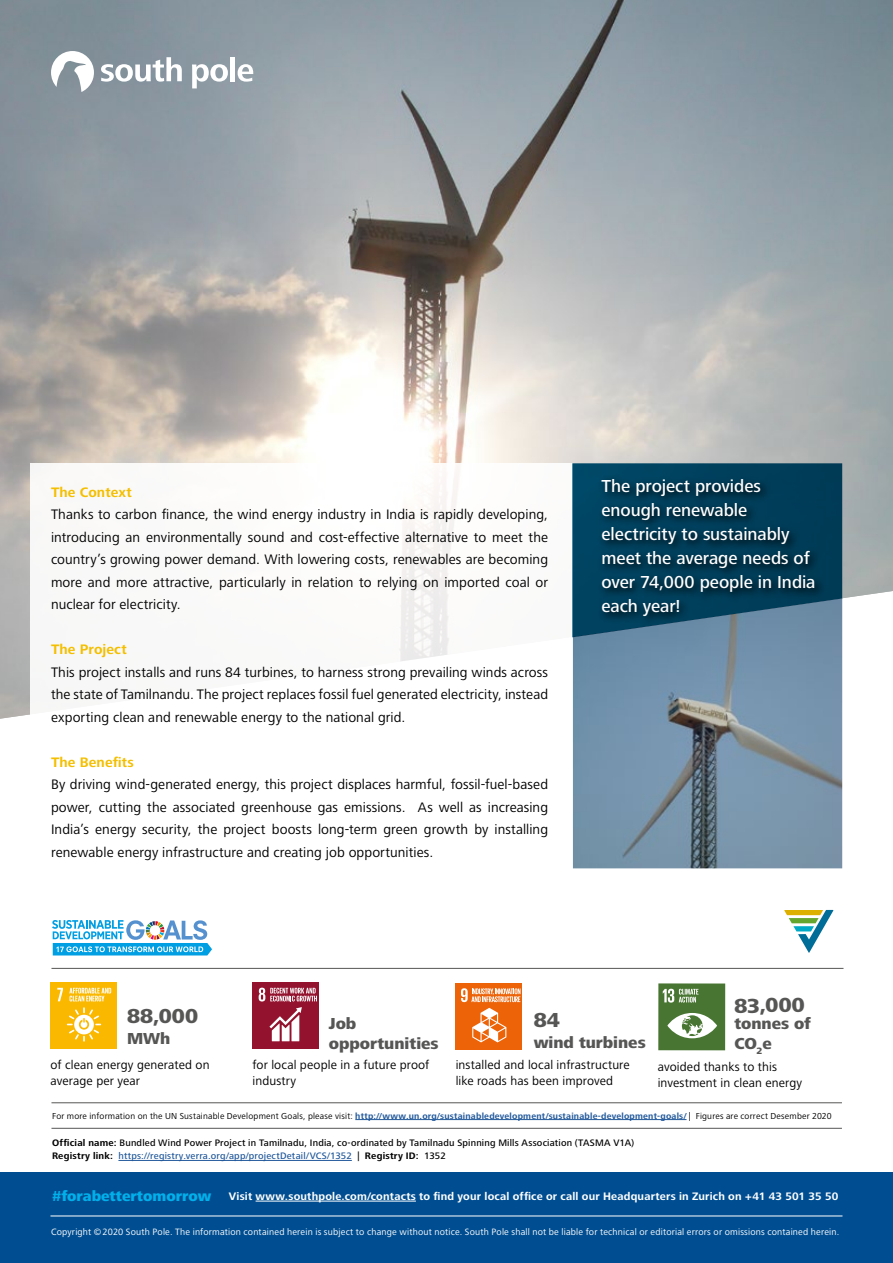
<style>
.page{position:relative;width:893px;height:1263px;background:#fff}
.page>*{position:absolute;margin:0;border:0;box-sizing:border-box;transform-origin:0 0}
.t1{font:800 21px "Frutiger Next LT";letter-spacing:.005em;color:#565655}
.t2{font:500 18px/24px "Frutiger Next LT";letter-spacing:-.005em;color:#fff}
.t3{font:800 16.5px/19.8px "Frutiger Next LT";color:#565655}
.t4{font:800 15px "Frutiger Next LT";color:#00b0eb}
.t5{font:14.25px/22.5px "Frutiger Next LT";letter-spacing:.005em;color:#000;text-align:justify}
.t6{font:700 14.25px "Frutiger Next LT";letter-spacing:.01em;color:#f4bf00}
.t7{font:12.75px/15.8px "Frutiger Next LT";letter-spacing:.01em;color:#000}
.t8{font:700 11.25px "Frutiger Next LT";letter-spacing:.015em;color:#fff}
.t9{font:500 9.75px/13.5px "Frutiger Next LT";letter-spacing:.02em;color:#000}
.t10{font:9.45px "Frutiger Next LT";letter-spacing:.02em;color:#fff}
.t11{font:9px "Frutiger Next LT";letter-spacing:.02em;color:#000}
.s1{font-weight:700;color:#22599b}
.s2{font-weight:700}
.s3{color:#22599b}
</style>
<div class="page">
<img style="left:572px;top:719px;width:270px;height:149px">
<img style="left:0;top:0;width:893px;height:719px">
<div style="left:30px;top:463px;width:542px;height:405px;background:#fff"></div>
<svg style="left:52px;top:920px;width:160px;height:35px"></svg>
<hr style="left:51px;top:968px;width:792px;height:1px;background:#565655">
<svg style="left:572px;top:463px;width:270px;height:174px;background:#1d5672"></svg>
<svg style="left:597px;top:475px;width:228px;height:151px;background:#063c55"></svg>
<div style="left:0;top:1172px;width:893px;height:91px;background:#004e91"></div>
<hr style="left:256px;top:1201px;width:160px;height:1px;background:#fff">
<hr style="left:50px;top:1215px;width:792px;height:1px;background:#fff">
<hr style="left:355px;top:1119px;width:331px;height:1px;background:#22599b">
<hr style="left:51px;top:1102px;width:791px;height:1px;background:#565655">
<div style="left:51px;top:982px;width:66px;height:67px;background:#fbb800"></div>
<svg style="left:67px;top:1007px;width:34px;height:35px"></svg>
<svg style="left:57px;top:988px;width:6px;height:13px"></svg>
<svg style="left:69px;top:988px;width:42px;height:13px"></svg>
<div style="left:252px;top:982px;width:67px;height:67px;background:#93122e"></div>
<svg style="left:269px;top:1007px;width:33px;height:34px"></svg>
<svg style="left:259px;top:988px;width:58px;height:13px"></svg>
<svg style="left:101px;top:57px;width:81px;height:25px"></svg>
<svg style="left:192px;top:64px;width:36px;height:24px"></svg>
<div style="left:230px;top:57px;width:5px;height:24px;background:#fff"></div>
<svg style="left:238px;top:64px;width:15px;height:18px"></svg>
<svg style="left:51px;top:51px;width:43px;height:41px"></svg>
<svg style="left:784px;top:910px;width:49px;height:43px"></svg>
<hr style="left:118px;top:1160px;width:234px;height:1px;background:#22599b">
<hr style="left:51px;top:1128px;width:791px;height:1px;background:#565655">
<div style="left:455px;top:983px;width:67px;height:67px;background:#ec6308"></div>
<svg style="left:472px;top:1008px;width:34px;height:34px"></svg>
<svg style="left:461px;top:988px;width:59px;height:14px"></svg>
<div style="left:658px;top:983px;width:67px;height:67px;background:#487632"></div>
<svg style="left:667px;top:1013px;width:50px;height:25px"></svg>
<svg style="left:663px;top:989px;width:35px;height:13px"></svg>
<p class="t6" style="left:51px;top:484px;width:82px">The Context</p>
<p class="t5" style="left:51px;top:503px;width:499px">Thanks to carbon finance, the wind energy industry in India is rapidly developing, introducing an environmentally sound and cost-effective alternative to meet the country’s growing power demand. With lowering costs, renewables are becoming more and more attractive, particularly in relation to relying on imported coal or nuclear for electricity.</p>
<p class="t6" style="left:51px;top:641px;width:77px">The Project</p>
<p class="t5" style="left:51px;top:661px;width:499px">This project installs and runs 84 turbines, to harness strong prevailing winds across the state of Tamilnandu. The project replaces fossil fuel generated electricity, instead exporting clean and renewable energy to the national grid.</p>
<p class="t6" style="left:51px;top:754px;width:84px">The Benefits</p>
<p class="t5" style="left:51px;top:773px;width:499px">By driving wind-generated energy, this project displaces harmful, fossil-fuel-based power, cutting the associated greenhouse gas emissions. As well as increasing India’s energy security, the project boosts long-term green growth by installing renewable energy infrastructure and creating job opportunities.</p>
<p class="t2" style="left:601px;top:474px;width:216px">The project provides enough renewable electricity to sustainably meet the average needs of over 74,000 people in India each year!</p>
<h1 class="t1" style="left:127px;top:1004px;width:72px">88,000</h1>
<p class="t3" style="left:127px;top:1029px;width:45px">MWh</p>
<p class="t7" style="left:51px;top:1057px;width:160px">of clean energy generated on average per year</p>
<p class="t3" style="left:329px;top:1014px;width:111px">Job opportunities</p>
<p class="t7" style="left:252px;top:1057px;width:178px">for local people in a future proof industry</p>
<h1 class="t1" style="left:534px;top:1008px;width:28px">84</h1>
<p class="t7" style="left:456px;top:1057px;width:176px">installed and local infrastructure like roads has been improved</p>
<p class="t3" style="left:534px;top:1032px;width:113px">wind turbines</p>
<h1 class="t1" style="left:734px;top:994px;width:72px;rotate:-1deg">83,000</h1>
<p class="t3" style="left:734px;top:1013px;width:78px">tonnes of<br>CO<sub>2</sub>e</p>
<p class="t7" style="left:658px;top:1059px;width:146px">avoided thanks to this investment in clean energy</p>
<p class="t11" style="left:52px;top:1111px;width:781px">For more information on the UN Sustainable Development Goals, please visit: <span class="s1">http://www.un.org/sustainabledevelopment/sustainable-development-goals/</span> | Figures are correct Desember 2020</p>
<p class="t9" style="left:52px;top:1136px;width:584px"><span class="s2">Official name:</span> Bundled Wind Power Project in Tamilnadu, India, co-ordinated by Tamilnadu Spinning Mills Association (TASMA V1A)<br><span class="s2">Registry link:</span> <span class="s3">https://registry.verra.org/app/projectDetail/VCS/1352</span> | <span class="s2">Registry ID:</span> 1352</p>
<p class="t4" style="left:52px;top:1188px;width:161px">#forabettertomorrow</p>
<p class="t8" style="left:229px;top:1190px;width:611px">Visit www.southpole.com/contacts to find your local office or call our Headquarters in Zurich on + 41 43 501 35 50</p>
<p class="t10" style="left:51px;top:1226px;width:790px">Copyright © 2020 South Pole. The information contained herein is subject to change without notice. South Pole shall not be liable for technical or editorial errors or omissions contained herein.</p>
</div>
